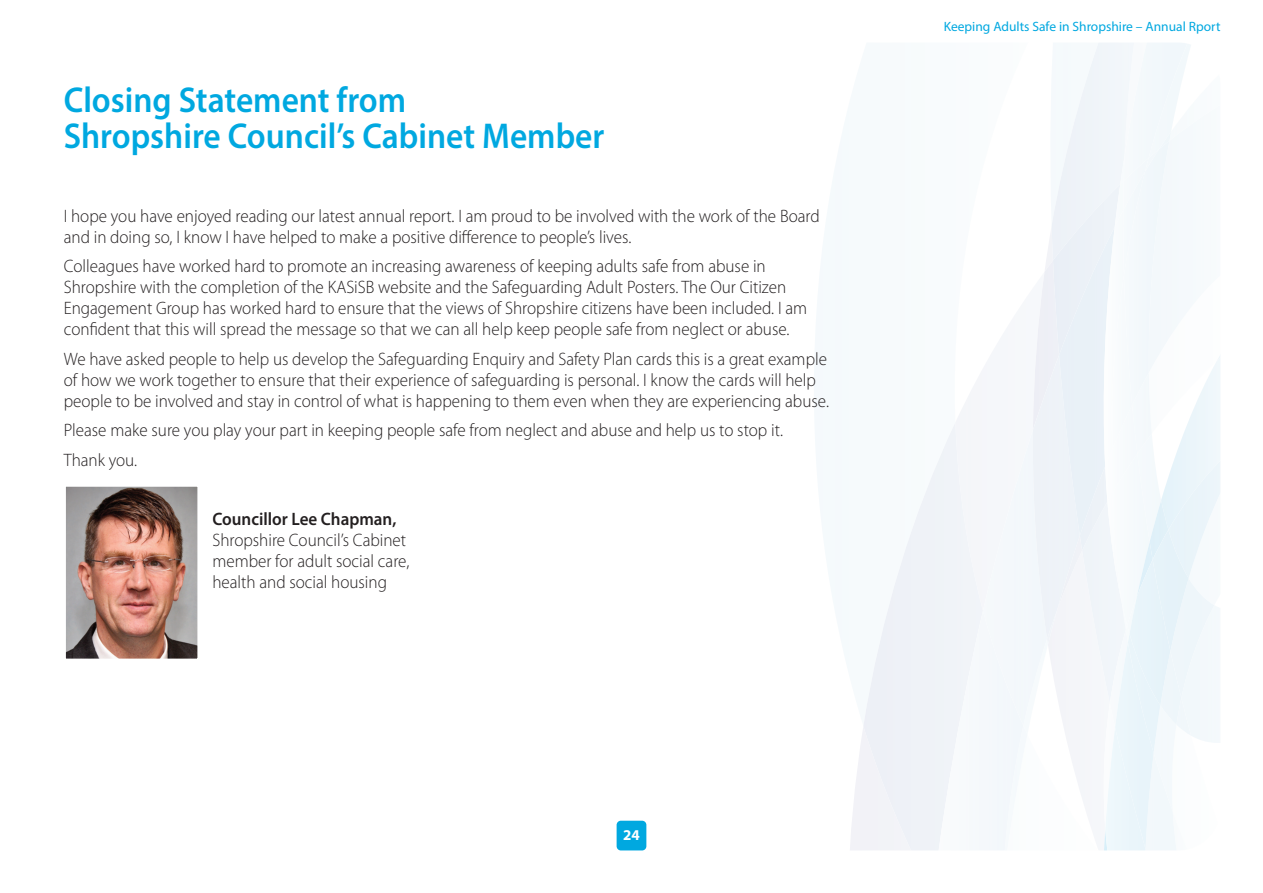
<style>
.page{position:relative;width:1263px;height:893px;background:#fff}
.page>*{position:absolute;margin:0;border:0;box-sizing:border-box;transform-origin:0 0}
.t1{font:600 36px/36px "Myriad Pro";color:#00a8e0;scale:.93 1}
.t2{font:300 18px/21px "Myriad Pro";color:#231f20;scale:.95 1}
.t3{font:600 18px "Myriad Pro";color:#231f20;scale:.95 1}
.t4{font:700 15px "Myriad Pro";color:#fff}
.t5{font:13.5px "Myriad Pro";color:#00a8e0}
</style>
<div class="page">
<svg style="left:631px;top:43px;width:589px;height:808px"></svg>
<div style="left:617px;top:821px;width:29px;height:29px;background:#00a8e0;border-radius:4px"></div>
<img style="left:67px;top:488px;width:129px;height:170px">
<h1 class="t1" style="left:64px;top:85px;width:583px">Closing Statement from<br>Shropshire Council’s Cabinet Member</h1>
<p class="t2" style="left:64px;top:206px;width:797px">I hope you have enjoyed reading our latest annual report. I am proud to be involved with the work of the Board and in doing so, I know I have helped to make a positive difference to people’s lives.</p>
<p class="t2" style="left:64px;top:257px;width:784px">Colleagues have worked hard to promote an increasing awareness of keeping adults safe from abuse in Shropshire with the completion of the KASiSB website and the Safeguarding Adult Posters. The Our Citizen Engagement Group has worked hard to ensure that the views of Shropshire citizens have been included. I am confident that this will spread the message so that we can all help keep people safe from neglect or abuse.</p>
<p class="t2" style="left:64px;top:349px;width:807px">We have asked people to help us develop the Safeguarding Enquiry and Safety Plan cards this is a great example of how we work together to ensure that their experience of safeguarding is personal. I know the cards will help people to be involved and stay in control of what is happening to them even when they are experiencing abuse.</p>
<p class="t2" style="left:64px;top:417px;width:758px;line-height:29.5px">Please make sure you play your part in keeping people safe from neglect and abuse and help us to stop it.<br>Thank you.</p>
<p class="t3" style="left:212px;top:512px;width:195px">Councillor Lee Chapman,</p>
<p class="t2" style="left:212px;top:530px;width:209px">Shropshire Council’s Cabinet member for adult social care, health and social housing</p>
<p class="t4" style="left:623px;top:830px;width:18px">24</p>
<p class="t5" style="left:944px;top:22px;width:278px">Keeping Adults Safe in Shropshire – Annual Rport</p>
</div>
